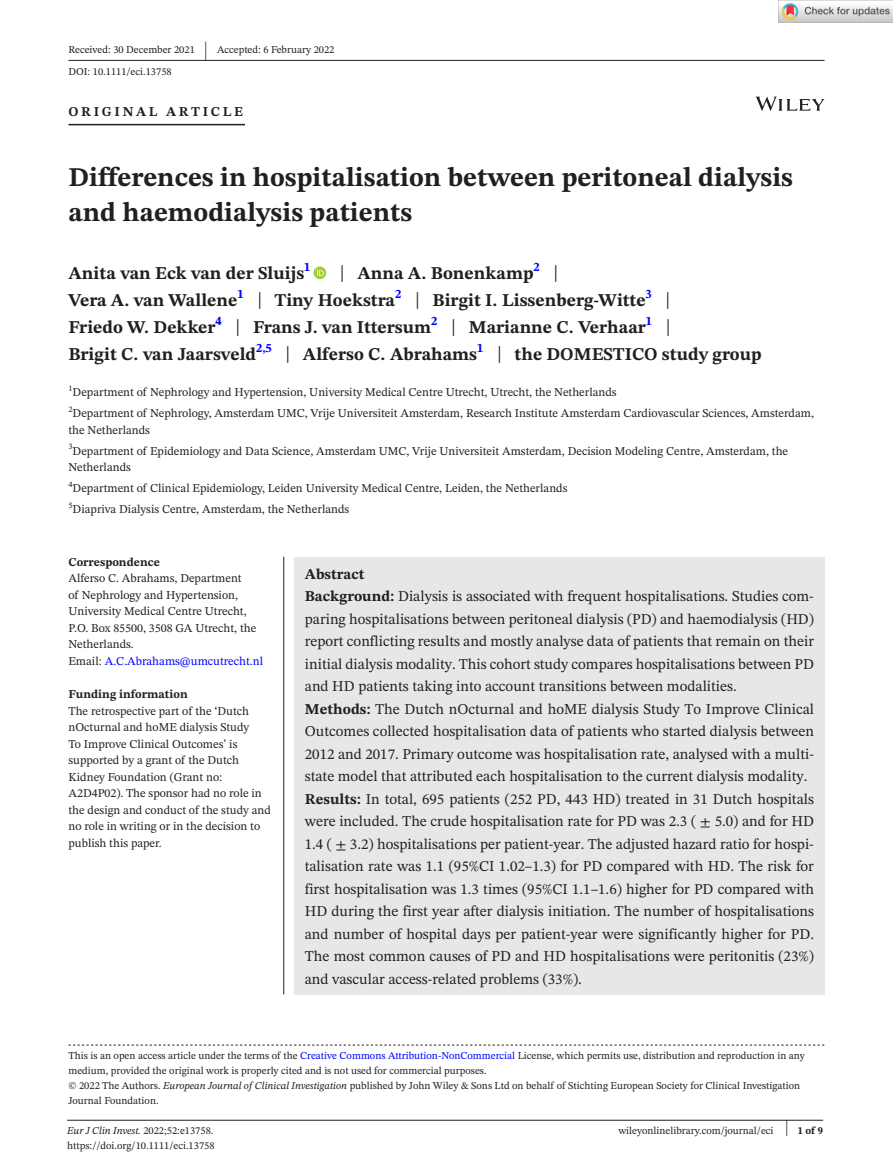
<style>
.page{position:relative;width:893px;height:1174px;background:#fff}
.page>*{position:absolute;margin:0;border:0;box-sizing:border-box;transform-origin:0 0}
.t1{font:700 27px/34.5px "STIX Two Text";color:#231f20}
.t2{font:25.65px "STIX Two Text";color:#231f20;scale:.49 1}
.t3{font:700 18px/27px "STIX Two Text";color:#231f20}
.t4{font:15px/22.5px "STIX Two Text";color:#231f20}
.t5{font:700 13.5px "STIX Two Text";letter-spacing:.2em;color:#231f20}
.t6{font:12px/16.5px "STIX Two Text";color:#231f20}
.t7{font:700 12px "STIX Two Text";color:#231f20}
.t8{font:10.5px/15px "STIX Two Text";color:#231f20}
.t9{font:italic 10.5px "STIX Two Text";color:#231f20}
.t10{font:700 10.5px "STIX Two Text";color:#231f20}
.t11{font:8.4px "STIX Two Text";color:#231f20}
.s1{font-weight:400;font-size:23.4px}
.s2{color:#00f}
.s3{font-weight:700}
.s4{font-style:italic}
.s5{font-style:normal}
.s6{font-weight:400;font-size:22.2px}
</style>
<div class="page">
<hr style="left:67px;top:1119px;width:756px;height:1px;background:#231f20">
<svg style="left:756px;top:97px;width:68px;height:14px"></svg>
<hr style="left:68px;top:60px;width:756px;height:1px;background:#231f20">
<hr style="left:68px;top:124px;width:177px;height:1px;background:#231f20">
<svg style="left:313px;top:266px;width:13px;height:13px"></svg>
<svg style="left:317px;top:269px;width:7px;height:7px"></svg>
<svg style="left:68px;top:1044px;width:756px;height:1px"></svg>
<div style="left:294px;top:557px;width:530px;height:437px;background:#e6e7e9"></div>
<hr style="left:283px;top:557px;width:1px;height:437px;background:#231f20">
<img style="left:779px;top:0;width:114px;height:23px">
<p class="t8" style="left:68px;top:42px;width:128px">Received: 30 December 2021</p>
<h2 class="t2" style="left:204px;top:32px;width:8px">|</h2>
<p class="t8" style="left:217px;top:42px;width:119px">Accepted: 6 February 2022</p>
<p class="t8" style="left:68px;top:64px;width:105px">DOI: 10.1111/eci.13758</p>
<p class="t5" style="left:68px;top:101px;width:176px">ORIGINAL ARTICLE</p>
<h1 class="t1" style="left:68px;top:161px;width:726px">Differences in hospitalisation between peritoneal dialysis and haemodialysis patients</h1>
<p class="t3" style="left:68px;top:260px;width:244px">Anita van Eck van der Sluijs<sup>1</sup></p>
<p class="t3" style="left:68px;top:260px;width:695px;text-indent:271px"><span class="s1">|</span> Anna A. Bonenkamp<sup>2</sup> <span class="s1">|<br></span>Vera A. van Wallene<sup>1</sup> <span class="s1">|</span> Tiny Hoekstra<sup>2</sup> <span class="s1">|</span> Birgit I. Lissenberg-Witte<sup>3</sup> <span class="s1">|<br></span>Friedo W. Dekker<sup>4</sup> <span class="s1">|</span> Frans J. van Ittersum<sup>2</sup> <span class="s1">|</span> Marianne C. Verhaar<sup>1</sup> <span class="s1">|<br></span>Brigit C. van Jaarsveld<sup>2,5</sup> <span class="s1">|</span> Alferso C. Abrahams<sup>1</sup> <span class="s1">|</span> the DOMESTICO study group</p>
<p class="t6" style="left:68px;top:384px;width:550px"><sup>1</sup>Department of Nephrology and Hypertension, University Medical Centre Utrecht, Utrecht, the Netherlands</p>
<p class="t11" style="left:68px;top:403px;width:6px">2</p>
<p class="t6" style="left:68px;top:405px;width:747px;text-indent:4px">Department of Nephrology, Amsterdam UMC, Vrije Universiteit Amsterdam, Research Institute Amsterdam Cardiovascular Sciences, Amsterdam, the Netherlands</p>
<p class="t11" style="left:68px;top:440px;width:6px">3</p>
<p class="t6" style="left:68px;top:442px;width:721px;text-indent:4px">Department of Epidemiology and Data Science, Amsterdam UMC, Vrije Universiteit Amsterdam, Decision Modeling Centre, Amsterdam, the<br>Netherlands</p>
<p class="t11" style="left:68px;top:478px;width:6px">4</p>
<p class="t6" style="left:73px;top:480px;width:496px">Department of Clinical Epidemiology, Leiden University Medical Centre, Leiden, the Netherlands</p>
<p class="t11" style="left:68px;top:499px;width:6px">5</p>
<p class="t6" style="left:73px;top:501px;width:278px">Diapriva Dialysis Centre, Amsterdam, the Netherlands</p>
<p class="t7" style="left:68px;top:553px;width:93px">Correspondence</p>
<p class="t6" style="left:68px;top:570px;width:196px">Alferso C. Abrahams, Department<br>of Nephrology and Hypertension,<br>University Medical Centre Utrecht,<br>P.O. Box 85500, 3508 GA Utrecht, the<br>Netherlands.<br>Email: <span class="s2">A.C.Abrahams@umcutrecht.nl</span></p>
<p class="t7" style="left:68px;top:685px;width:121px">Funding information</p>
<p class="t6" style="left:68px;top:702px;width:204px">The retrospective part of the ‘Dutch nOcturnal and hoME dialysis Study<br>To Improve Clinical Outcomes’ is supported by a grant of the Dutch<br>Kidney Foundation (Grant no:<br>A2D4P02). The sponsor had no role in the design and conduct of the study and no role in writing or in the decision to publish this paper.</p>
<p class="t4" style="left:305px;top:562px;width:511px"><span class="s3">Abstract<br>Background:</span> Dialysis is associated with frequent hospitalisations. Studies com&shy;paring hospitalisations between peritoneal dialysis (PD) and haemodialysis (HD) report conflicting results and mostly analyse data of patients that remain on their initial dialysis modality. This cohort study compares hospitalisations between PD and HD patients taking into account transitions between modalities.<br><span class="s3">Methods:</span> The Dutch nOcturnal and hoME dialysis Study To Improve Clinical Outcomes collected hospitalisation data of patients who started dialysis between 2012 and 2017. Primary outcome was hospitalisation rate, analysed with a multi&shy;state model that attributed each hospitalisation to the current dialysis modality.<br><span class="s3">Results:</span> In total, 695 patients (252 PD, 443 HD) treated in 31 Dutch hospitals were included. The crude hospitalisation rate for PD was 2.3 ( ± 5.0) and for HD 1.4 ( ± 3.2) hospitalisations per patient-year. The adjusted hazard ratio for hospi&shy;talisation rate was 1.1 (95%CI 1.02–1.3) for PD compared with HD. The risk for first hospitalisation was 1.3 times (95%CI 1.1–1.6) higher for PD compared with HD during the first year after dialysis initiation. The number of hospitalisations and number of hospital days per patient-year were significantly higher for PD.<br>The most common causes of PD and HD hospitalisations were peritonitis (23%) and vascular access-related problems (33%).</p>
<p class="t8" style="left:68px;top:1048px;width:738px">This is an open access article under the terms of the <span class="s2">Creative Commons Attribution-NonCommercial</span> License, which permits use, distribution and reproduction in any medium, provided the original work is properly cited and is not used for commercial purposes.<br>© 2022 The Authors. <span class="s4">European Journal of Clinical Investigation</span> published by John Wiley &amp; Sons Ltd on behalf of Stichting European Society for Clinical Investigation Journal Foundation.</p>
<p class="t9" style="left:67px;top:1123px;width:148px">Eur J Clin Invest. <span class="s5">2022;52:e13758.</span></p>
<p class="t10" style="left:785px;top:1123px;width:39px"><span class="s6">|</span> 1 of 9</p>
<p class="t8" style="left:67px;top:1138px;width:149px">https://doi.org/10.1111/eci.13758</p>
<p class="t8" style="left:618px;top:1123px;width:157px">wileyonlinelibrary.com/journal/eci</p>
</div>
